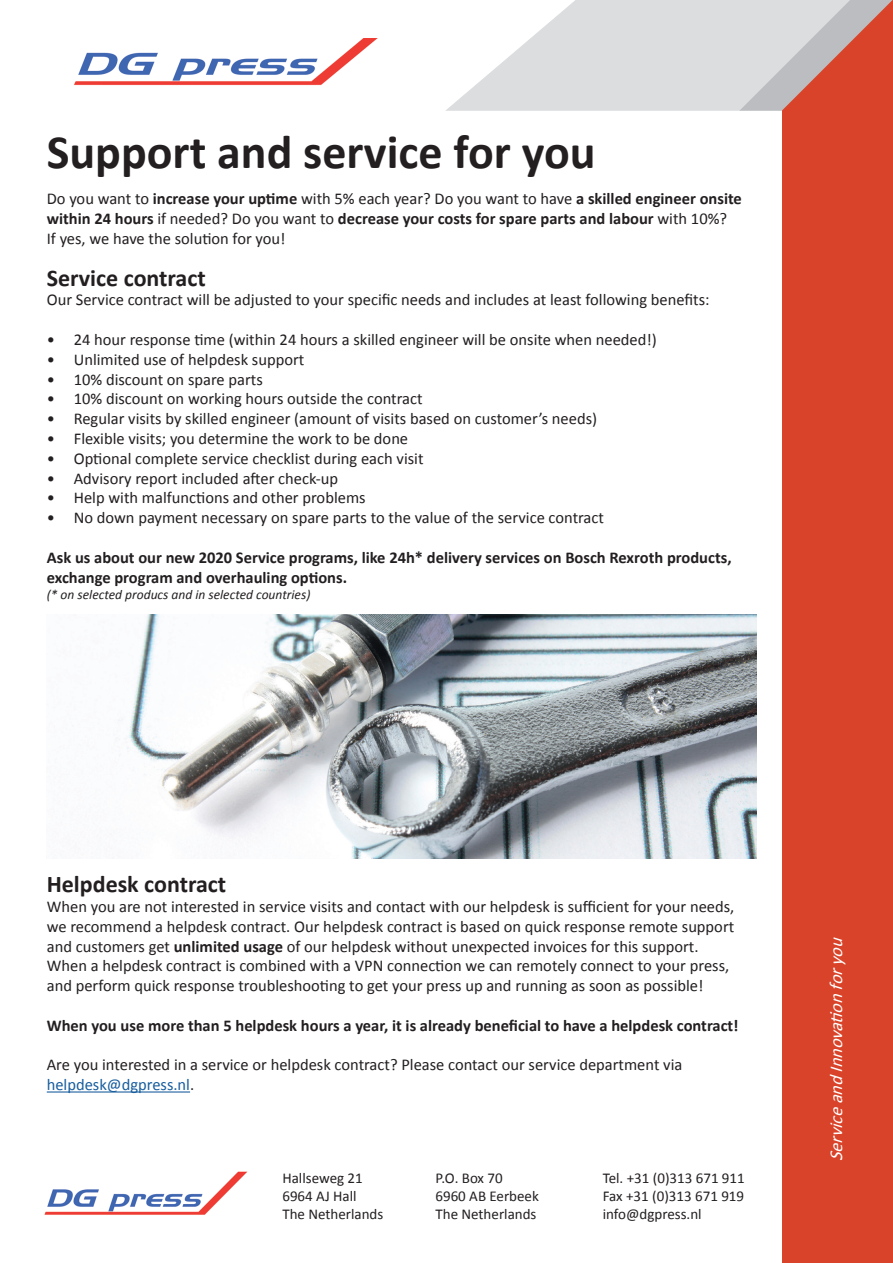
<style>
.page{position:relative;width:893px;height:1263px;background:#fff}
.page>*{position:absolute;margin:0;border:0;box-sizing:border-box;transform-origin:0 0}
.t1{font:700 48px "Calibri";color:#231f20}
.t2{font:700 24px "Calibri";color:#231f20}
.t3{font:italic 18px "Calibri";color:#fff}
.t4{font:16.5px/19.8px "Calibri";color:#231f20}
.t5{font:700 16.5px/19.8px "Calibri";color:#231f20}
.t6{font:15px/18px "Calibri";color:#231f20}
.t7{font:italic 13.5px "Calibri";color:#231f20}
.s1{font-weight:700}
.s2{color:#175d9e}
</style>
<div class="page">
<div style="left:782px;top:0;width:111px;height:1263px;background:#d84329"></div>
<svg style="left:446px;top:0;width:293px;height:111px;fill:#dcdddf"></svg>
<svg style="left:739px;top:0;width:154px;height:111px"></svg>
<img style="left:74px;top:38px;width:304px;height:48px">
<img style="left:44px;top:1171px;width:204px;height:44px">
<hr style="left:47px;top:1091px;width:143px;height:1px;background:#175d9e">
<img style="left:72px;top:614px;width:685px;height:245px">
<h1 class="t1" style="left:47px;top:121px;width:550px">Support and service for you</h1>
<p class="t4" style="left:47px;top:189px;width:697px">Do you want to <span class="s1">increase your uptime</span> with 5% each year? Do you want to have <span class="s1">a skilled engineer onsite within 24 hours</span> if needed? Do you want to <span class="s1">decrease your costs for spare parts and labour</span> with 10%?<br>If yes, we have the solution for you!</p>
<h2 class="t2" style="left:47px;top:262px;width:160px">Service contract</h2>
<p class="t4" style="left:47px;top:290px;width:664px">Our Service contract will be adjusted to your specific needs and includes at least following benefits:</p>
<p class="t4" style="left:47px;top:330px;width:612px">• 24 hour response time (within 24 hours a skilled engineer will be onsite when needed!)</p>
<p class="t4" style="left:47px;top:349px;width:259px">• Unlimited use of helpdesk support</p>
<p class="t4" style="left:47px;top:369px;width:218px">• 10% discount on spare parts</p>
<p class="t4" style="left:47px;top:389px;width:377px">• 10% discount on working hours outside the contract</p>
<p class="t4" style="left:47px;top:409px;width:552px">• Regular visits by skilled engineer (amount of visits based on customer’s needs)</p>
<p class="t4" style="left:47px;top:429px;width:363px">• Flexible visits; you determine the work to be done</p>
<p class="t4" style="left:47px;top:448px;width:378px">• Optional complete service checklist during each visit</p>
<p class="t4" style="left:47px;top:468px;width:293px">• Advisory report included after check-up</p>
<p class="t4" style="left:47px;top:488px;width:320px">• Help with malfunctions and other problems</p>
<p class="t4" style="left:47px;top:508px;width:559px">• No down payment necessary on spare parts to the value of the service contract</p>
<p class="t5" style="left:47px;top:547px;width:686px">Ask us about our new 2020 Service programs, like 24h* delivery services on Bosch Rexroth products, exchange program and overhauling options.</p>
<p class="t7" style="left:47px;top:585px;width:265px">(* on selected producs and in selected countries)</p>
<h2 class="t2" style="left:47px;top:869px;width:181px">Helpdesk contract</h2>
<p class="t4" style="left:47px;top:896px;width:689px">When you are not interested in service visits and contact with our helpdesk is sufficient for your needs, we recommend a helpdesk contract. Our helpdesk contract is based on quick response remote support and customers get <span class="s1">unlimited usage</span> of our helpdesk without unexpected invoices for this support.<br>When a helpdesk contract is combined with a VPN connection we can remotely connect to your press, and perform quick response troubleshooting to get your press up and running as soon as possible!</p>
<p class="t5" style="left:47px;top:1015px;width:693px">When you use more than 5 helpdesk hours a year, it is already beneficial to have a helpdesk contract!</p>
<p class="t4" style="left:47px;top:1055px;width:637px">Are you interested in a service or helpdesk contract? Please contact our service department via <span class="s2">helpdesk@dgpress.nl</span>.</p>
<p class="t6" style="left:282px;top:1169px;width:102px">Hallseweg 21<br>6964 AJ Hall<br>The Netherlands</p>
<p class="t6" style="left:435px;top:1169px;width:105px">P.O. Box 70<br>6960 AB Eerbeek<br>The Netherlands</p>
<p class="t6" style="left:603px;top:1169px;width:144px;text-align:justify">Tel. +31 (0)313 671 911<br>Fax +31 (0)313 671 919 info@dgpress.nl</p>
<p class="t3" style="left:825px;top:1161px;width:231px;rotate:-90deg">ServiceandInnovationforyou</p>
</div>
